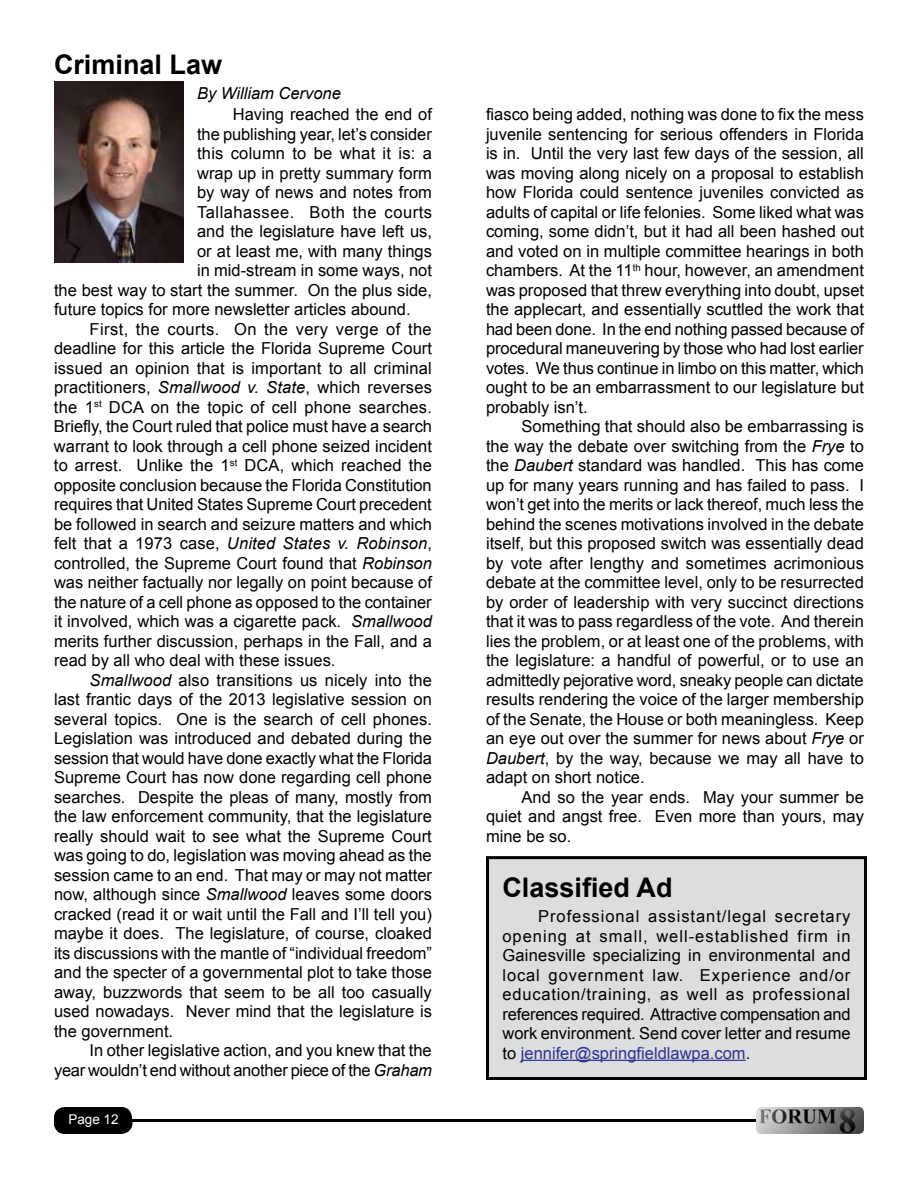
<style>
.page{position:relative;width:918px;height:1188px;background:#fff}
.page>*{position:absolute;margin:0;border:0;box-sizing:border-box;transform-origin:0 0}
.t1{font:700 27px "Arial";color:#000}
.t2{font:16.5px/19.5px "Arial";color:#000;text-align:justify}
.t3{font:italic 16.5px "Arial";letter-spacing:.01em;color:#000}
.t4{font:16.5px "Arial";letter-spacing:.025em;color:#000}
.t5{font:16.5px "Arial";letter-spacing:.03em;color:#000}
.t6{font:13.5px "Arial";color:#fff}
.s1{font-style:italic}
.s2{font-style:normal}
.s3{color:#2e3192}
</style>
<div class="page">
<hr style="left:81px;top:1119px;width:736px;height:3px;background:#000">
<div style="left:54px;top:1107px;width:78px;height:27px;background:#000;border-radius:11px"></div>
<div style="left:54px;top:1114px;width:79px;height:18px;background:#000;border-radius:9px"></div>
<div style="left:488px;top:858px;width:378px;height:220px;background:#dcddde"></div>
<hr style="left:521px;top:1060px;width:225px;height:1px;background:#2e3192">
<div style="left:486px;top:856px;width:381px;height:224px;border:3px solid #000"></div>
<img style="left:756px;top:1107px;width:108px;height:27px">
<img style="left:54px;top:81px;width:130px;height:181px">
<h1 class="t1" style="left:54px;top:46px;width:170px">Criminal Law</h1>
<p class="t3" style="left:197px;top:82px;width:145px">By William Cervone</p>
<p class="t2" style="left:233px;top:105px;width:201px">Having reached the end of</p>
<p class="t2" style="left:197px;top:124px;width:236px">the publishing year, let’s consider</p>
<p class="t2" style="left:197px;top:144px;width:236px">this column to be what it is: a</p>
<p class="t2" style="left:197px;top:163px;width:236px">wrap up in pretty summary form</p>
<p class="t2" style="left:197px;top:183px;width:236px">by way of news and notes from</p>
<p class="t5" style="left:197px;top:201px;width:236px">Tallahassee. Both the courts</p>
<p class="t2" style="left:197px;top:222px;width:236px">and the legislature have left us,</p>
<p class="t2" style="left:197px;top:241px;width:236px">or at least me, with many things</p>
<p class="t2" style="left:197px;top:261px;width:236px">in mid-stream in some ways, not</p>
<p class="t2" style="left:54px;top:280px;width:380px">the best way to start the summer. On the plus side,</p>
<p class="t2" style="left:54px;top:300px;width:358px">future topics for more newsletter articles abound.</p>
<p class="t4" style="left:90px;top:318px;width:344px">First, the courts. On the very verge of the</p>
<p class="t2" style="left:54px;top:339px;width:379px">deadline for this article the Florida Supreme Court</p>
<p class="t2" style="left:54px;top:358px;width:379px">issued an opinion that is important to all criminal</p>
<p class="t2" style="left:54px;top:378px;width:379px">practitioners, <span class="s1">Smallwood v. State</span>, which reverses</p>
<p class="t2" style="left:54px;top:397px;width:380px">the 1<sup>st</sup> DCA on the topic of cell phone searches.</p>
<p class="t2" style="left:54px;top:417px;width:380px">Briefly, the Court ruled that police must have a search</p>
<p class="t2" style="left:54px;top:436px;width:379px">warrant to look through a cell phone seized incident</p>
<p class="t2" style="left:54px;top:456px;width:380px">to arrest. Unlike the 1<sup>st</sup> DCA, which reached the</p>
<p class="t2" style="left:54px;top:475px;width:379px">opposite conclusion because the Florida Constitution</p>
<p class="t2" style="left:54px;top:495px;width:379px">requires that United States Supreme Court precedent</p>
<p class="t2" style="left:54px;top:514px;width:379px">be followed in search and seizure matters and which</p>
<p class="t3" style="left:54px;top:533px;width:379px"><span class="s2">felt that a 1973 case,</span> United States v. Robinson<span class="s2">,</span></p>
<p class="t2" style="left:54px;top:553px;width:379px">controlled, the Supreme Court found that <span class="s1">Robinson</span></p>
<p class="t2" style="left:54px;top:573px;width:379px">was neither factually nor legally on point because of</p>
<p class="t2" style="left:54px;top:592px;width:379px">the nature of a cell phone as opposed to the container</p>
<p class="t2" style="left:54px;top:612px;width:379px">it involved, which was a cigarette pack. <span class="s1">Smallwood</span></p>
<p class="t2" style="left:54px;top:631px;width:379px">merits further discussion, perhaps in the Fall, and a</p>
<p class="t2" style="left:54px;top:651px;width:283px">read by all who deal with these issues.</p>
<p class="t2" style="left:90px;top:670px;width:344px"><span class="s1">Smallwood</span> also transitions us nicely into the</p>
<p class="t2" style="left:54px;top:690px;width:379px">last frantic days of the 2013 legislative session on</p>
<p class="t2" style="left:54px;top:709px;width:379px">several topics. One is the search of cell phones.</p>
<p class="t2" style="left:54px;top:729px;width:379px">Legislation was introduced and debated during the</p>
<p class="t2" style="left:54px;top:748px;width:380px">session that would have done exactly what the Florida</p>
<p class="t2" style="left:54px;top:768px;width:379px">Supreme Court has now done regarding cell phone</p>
<p class="t2" style="left:54px;top:787px;width:379px">searches. Despite the pleas of many, mostly from</p>
<p class="t2" style="left:54px;top:807px;width:379px">the law enforcement community, that the legislature</p>
<p class="t2" style="left:54px;top:826px;width:379px">really should wait to see what the Supreme Court</p>
<p class="t2" style="left:54px;top:846px;width:379px">was going to do, legislation was moving ahead as the</p>
<p class="t2" style="left:54px;top:865px;width:380px">session came to an end. That may or may not matter</p>
<p class="t2" style="left:54px;top:885px;width:379px">now, although since <span class="s1">Smallwood</span> leaves some doors</p>
<p class="t2" style="left:54px;top:904px;width:379px">cracked (read it or wait until the Fall and I’ll tell you)</p>
<p class="t2" style="left:54px;top:924px;width:379px">maybe it does. The legislature, of course, cloaked</p>
<p class="t2" style="left:54px;top:943px;width:380px">its discussions with the mantle of “individual freedom”</p>
<p class="t2" style="left:54px;top:963px;width:379px">and the specter of a governmental plot to take those</p>
<p class="t2" style="left:54px;top:982px;width:379px">away, buzzwords that seem to be all too casually</p>
<p class="t2" style="left:54px;top:1002px;width:379px">used nowadays. Never mind that the legislature is</p>
<p class="t2" style="left:54px;top:1021px;width:121px">the government.</p>
<p class="t2" style="left:90px;top:1041px;width:344px">In other legislative action, and you knew that the</p>
<p class="t2" style="left:54px;top:1060px;width:379px">year wouldn’t end without another piece of the <span class="s1">Graham</span></p>
<p class="t6" style="left:68px;top:1110px;width:52px">Page 12</p>
<p class="t2" style="left:486px;top:105px;width:380px">fiasco being added, nothing was done to fix the mess juvenile sentencing for serious offenders in Florida is in. Until the very last few days of the session, all was moving along nicely on a proposal to establish how Florida could sentence juveniles convicted as adults of capital or life felonies. Some liked what was coming, some didn’t, but it had all been hashed out and voted on in multiple committee hearings in both chambers. At the 11<sup>th</sup> hour, however, an amendment was proposed that threw everything into doubt, upset the applecart, and essentially scuttled the work that had been done. In the end nothing passed because of procedural maneuvering by those who had lost earlier votes. We thus continue in limbo on this matter, which ought to be an embarrassment to our legislature but probably isn’t.</p>
<p class="t2" style="left:486px;top:417px;width:380px;text-indent:36px">Something that should also be embarrassing is the way the debate over switching from the <span class="s1">Frye</span> to the <span class="s1">Daubert</span> standard was handled. This has come up for many years running and has failed to pass. I won’t get into the merits or lack thereof, much less the behind the scenes motivations involved in the debate itself, but this proposed switch was essentially dead by vote after lengthy and sometimes acrimonious debate at the committee level, only to be resurrected by order of leadership with very succinct directions that it was to pass regardless of the vote. And therein lies the problem, or at least one of the problems, with the legislature: a handful of powerful, or to use an admittedly pejorative word, sneaky people can dictate results rendering the voice of the larger membership of the Senate, the House or both meaningless. Keep an eye out over the summer for news about <span class="s1">Frye</span> or <span class="s1">Daubert</span>, by the way, because we may all have to adapt on short notice.</p>
<p class="t2" style="left:486px;top:787px;width:379px;text-indent:36px">And so the year ends. May your summer be quiet and angst free. Even more than yours, may mine be so.</p>
<h1 class="t1" style="left:502px;top:870px;width:172px">Classified Ad</h1>
<p class="t2" style="left:502px;top:907px;width:350px;text-indent:36px">Professional assistant/legal secretary opening at small, well-established firm in Gainesville specializing in environmental and local government law. Experience and/or education/training, as well as professional references required. Attractive compensation and work environment. Send cover letter and resume to <span class="s3">jennifer@springfieldlawpa.com</span>.</p>
</div>
